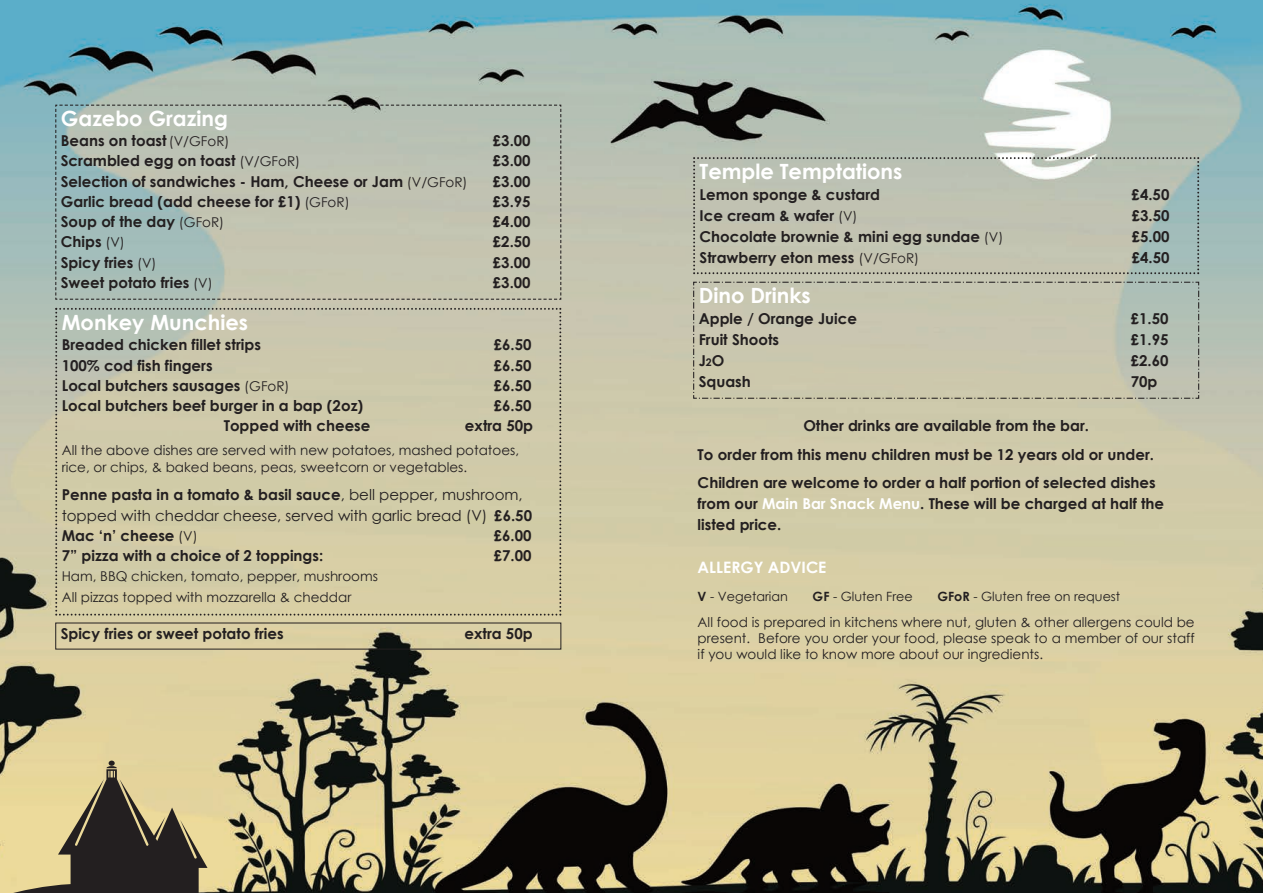
<style>
.page{position:relative;width:1263px;height:893px;background:#fff}
.page>*{position:absolute;margin:0;border:0;box-sizing:border-box;transform-origin:0 0}
.t1{font:700 21px "Century Gothic";color:#fff}
.t2{font:700 15.75px "Century Gothic";color:#fff}
.t3{font:700 15px/28.5px "Century Gothic";color:#231f20}
.t4{font:15px/20.2px "Century Gothic";color:#231f20}
.t5{font:13.5px/16.2px "Century Gothic";color:#231f20}
.t6{font:12.75px "Century Gothic";color:#231f20}
.s1{font-weight:400;font-size:13.5px}
.s2{font-weight:700}
.s3{font-size:13.5px}
.s4{font-size:10.5px}
.s5{color:#fff}
</style>
<div class="page">
<img style="left:0;top:0;width:1263px;height:893px">
<svg style="left:0;top:761px;width:224px;height:132px"></svg>
<svg style="left:55px;top:104px;width:507px;height:196px"></svg>
<svg style="left:55px;top:308px;width:506px;height:308px"></svg>
<svg style="left:693px;top:157px;width:506px;height:117px"></svg>
<svg style="left:693px;top:281px;width:507px;height:118px"></svg>
<h1 class="t1" style="left:61px;top:105px;width:169px">Gazebo Grazing</h1>
<p class="t3" style="left:61px;top:126px;width:170px">Beans on toast <span class="s1">(V/GFoR)</span></p>
<p class="t3" style="left:493px;top:126px;width:39px">£3.00</p>
<p class="t3" style="left:61px;top:146px;width:241px">Scrambled egg on toast <span class="s1">(V/GFoR)</span></p>
<p class="t3" style="left:493px;top:146px;width:39px">£3.00</p>
<p class="t3" style="left:61px;top:167px;width:408px">Selection of sandwiches - Ham, Cheese or Jam <span class="s1">(V/GFoR)</span></p>
<p class="t3" style="left:493px;top:167px;width:39px">£3.00</p>
<p class="t3" style="left:61px;top:187px;width:290px">Garlic bread (add cheese for £1) <span class="s1">(GFoR)</span></p>
<p class="t3" style="left:493px;top:187px;width:39px">£3.95</p>
<p class="t3" style="left:61px;top:207px;width:165px">Soup of the day <span class="s1">(GFoR)</span></p>
<p class="t3" style="left:493px;top:207px;width:39px">£4.00</p>
<p class="t3" style="left:61px;top:227px;width:65px">Chips <span class="s1">(V)</span></p>
<p class="t3" style="left:493px;top:227px;width:39px">£2.50</p>
<p class="t3" style="left:61px;top:248px;width:97px">Spicy fries <span class="s1">(V)</span></p>
<p class="t3" style="left:493px;top:248px;width:39px">£3.00</p>
<p class="t3" style="left:61px;top:268px;width:153px">Sweet potato fries <span class="s1">(V)</span></p>
<p class="t3" style="left:493px;top:268px;width:39px">£3.00</p>
<h1 class="t1" style="left:62px;top:309px;width:188px">Monkey Munchies</h1>
<p class="t3" style="left:62px;top:330px;width:201px">Breaded chicken fillet strips</p>
<p class="t3" style="left:494px;top:330px;width:39px">£6.50</p>
<p class="t3" style="left:62px;top:350px;width:152px">100% cod fish fingers</p>
<p class="t3" style="left:494px;top:350px;width:39px">£6.50</p>
<p class="t3" style="left:62px;top:371px;width:229px">Local butchers sausages <span class="s1">(GFoR)</span></p>
<p class="t3" style="left:494px;top:371px;width:39px">£6.50</p>
<p class="t3" style="left:62px;top:391px;width:303px">Local butchers beef burger in a bap (2oz)</p>
<p class="t3" style="left:494px;top:391px;width:39px">£6.50</p>
<p class="t3" style="left:224px;top:411px;width:148px">Topped with cheese</p>
<p class="t3" style="left:465px;top:411px;width:70px">extra 50p</p>
<p class="t5" style="left:62px;top:441px;width:459px;line-height:17.2px">All the above dishes are served with new potatoes, mashed potatoes, rice, or chips, &amp; baked beans, peas, sweetcorn or vegetables.</p>
<p class="t4" style="left:62px;top:484px;width:472px"><span class="s2">Penne pasta in a tomato &amp; basil sauce</span>, bell pepper, mushroom, topped with cheddar cheese, served with garlic bread (V) <span class="s2">£6.50<br>Mac ‘n’ cheese</span> <span class="s3">(V)</span></p>
<p class="t3" style="left:494px;top:521px;width:39px">£6.00</p>
<p class="t3" style="left:62px;top:541px;width:263px">7” pizza with a choice of 2 toppings:</p>
<p class="t3" style="left:494px;top:541px;width:39px">£7.00</p>
<p class="t5" style="left:62px;top:566px;width:318px;line-height:20.2px">Ham, BBQ chicken, tomato, pepper, mushrooms<br>All pizzas topped with mozzarella &amp; cheddar</p>
<p class="t3" style="left:61px;top:619px;width:224px">Spicy fries or sweet potato fries</p>
<p class="t3" style="left:465px;top:619px;width:70px">extra 50p</p>
<h1 class="t1" style="left:700px;top:158px;width:204px">Temple Temptations</h1>
<p class="t3" style="left:700px;top:180px;width:182px">Lemon sponge &amp; custard</p>
<p class="t3" style="left:1132px;top:180px;width:39px">£4.50</p>
<p class="t3" style="left:700px;top:201px;width:159px">Ice cream &amp; wafer <span class="s1">(V)</span></p>
<p class="t3" style="left:1132px;top:201px;width:39px">£3.50</p>
<p class="t3" style="left:700px;top:222px;width:305px">Chocolate brownie &amp; mini egg sundae <span class="s1">(V)</span></p>
<p class="t3" style="left:1132px;top:222px;width:39px">£5.00</p>
<p class="t3" style="left:700px;top:243px;width:221px">Strawberry eton mess <span class="s1">(V/GFoR)</span></p>
<p class="t3" style="left:1132px;top:243px;width:39px">£4.50</p>
<h1 class="t1" style="left:699px;top:282px;width:114px">Dino Drinks</h1>
<p class="t3" style="left:699px;top:304px;width:160px">Apple / Orange Juice</p>
<p class="t3" style="left:1131px;top:304px;width:39px">£1.50</p>
<p class="t3" style="left:699px;top:325px;width:82px">Fruit Shoots</p>
<p class="t3" style="left:1131px;top:325px;width:39px">£1.95</p>
<p class="t3" style="left:699px;top:346px;width:27px">J<span class="s4">2</span>O</p>
<p class="t3" style="left:1131px;top:346px;width:39px">£2.60</p>
<p class="t3" style="left:699px;top:367px;width:54px">Squash</p>
<p class="t3" style="left:1131px;top:367px;width:28px">70p</p>
<p class="t3" style="left:698px;top:411px;width:460px;text-indent:106px">Other drinks are available from the bar.<br>To order from this menu children must be 12 years old or under.<br>Children are welcome to order a half portion of selected dishes</p>
<p class="t3" style="left:698px;top:493px;width:468px;line-height:21px">from our <span class="s5">Main Bar Snack Menu</span>. These will be charged at half the listed price.</p>
<p class="t2" style="left:698px;top:558px;width:130px">ALLERGY ADVICE</p>
<p class="t6" style="left:698px;top:588px;width:92px"><span class="s2">V</span> - Vegetarian</p>
<p class="t6" style="left:813px;top:588px;width:102px"><span class="s2">GF</span> - Gluten Free</p>
<p class="t6" style="left:937px;top:588px;width:184px"><span class="s2">GFoR</span> - Gluten free on request</p>
<p class="t5" style="left:698px;top:613px;width:499px;text-align:justify">All food is prepared in kitchens where nut, gluten &amp; other allergens could be present. Before you order your food, please speak to a member of our staff if you would like to know more about our ingredients.</p>
</div>
